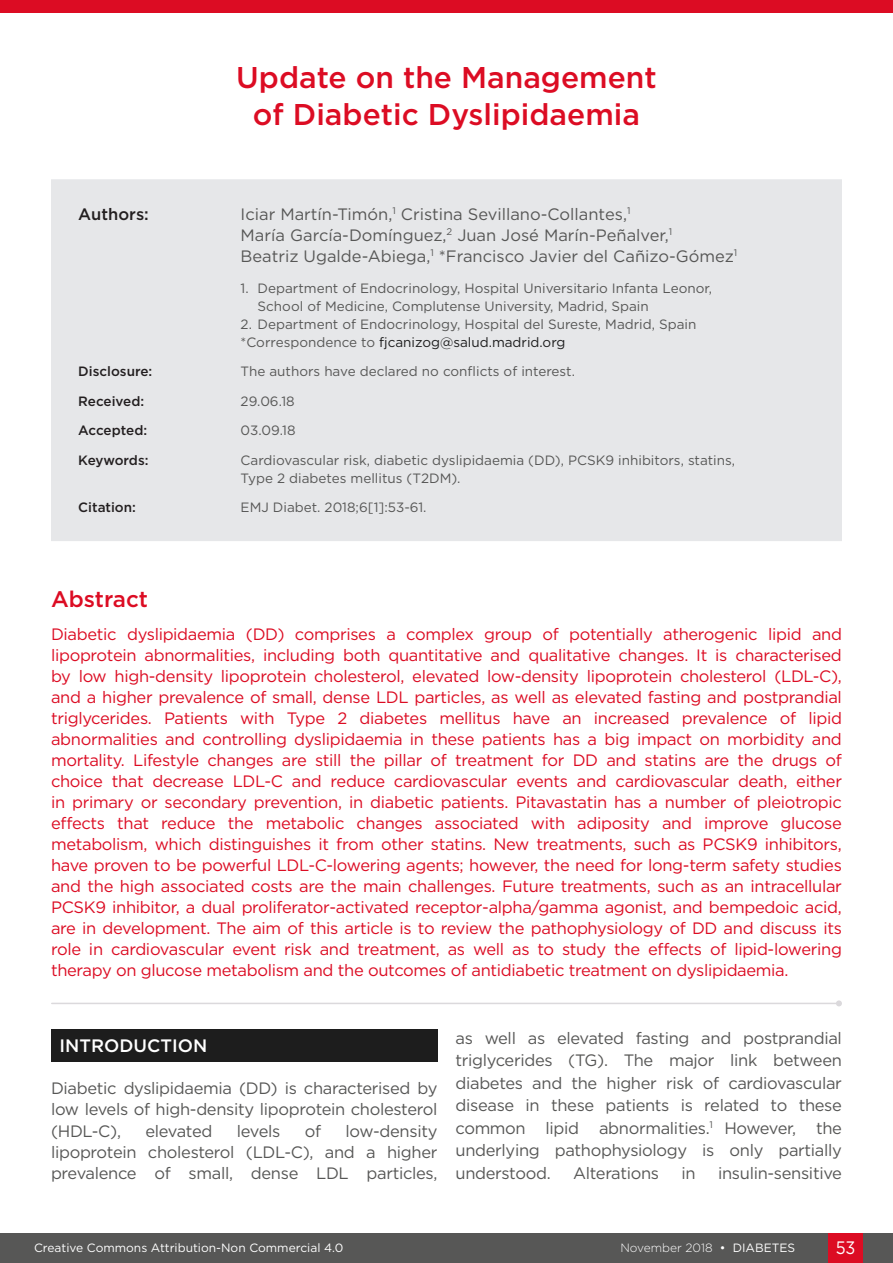
<style>
.page{position:relative;width:893px;height:1263px;background:#fff}
.page>*{position:absolute;margin:0;border:0;box-sizing:border-box;transform-origin:0 0}
.t1{font:500 30px/37.5px "Gotham";color:#dc0c23;text-align:center}
.t2{font:500 22.5px "Gotham";color:#dc0c23}
.H1__Heading_1{font:500 18px "Gotham";color:#fff}
.t3{font:18px "Gotham";color:#fff;scale:.9 1}
.t4{font:16.5px/21px "Gotham";letter-spacing:-.02em;color:#dc0c23;text-align:justify}
.Body_Text{font:16.5px/22.5px "Gotham";letter-spacing:-.02em;color:#575756;text-align:justify}
.Body_Text-2{font:16.5px/21px "Gotham";color:#575756}
.Article_Details__Aut{font:500 16.5px "Gotham";color:#231f20}
.Article_Details_Body{font:13.5px/18px "Gotham";color:#575756}
.Article_Details_Head{font:500 13.5px "Gotham";color:#231f20}
.t5{font:13.5px "Gotham";color:#1d1d1d}
.t6{font:12px "Gotham";color:#fff}
.t7{font:300 12px "Gotham";color:#fff}
.s1{color:#575756}
.s2{font-weight:400}
</style>
<div class="page">
<div style="left:0;top:1233px;width:893px;height:30px;background:#575756"></div>
<div style="left:829px;top:1233px;width:34px;height:30px;background:#dc0c23"></div>
<div style="left:0;top:0;width:893px;height:13px;background:#dc0c23"></div>
<div style="left:51px;top:179px;width:791px;height:362px;background:#e6e7e9"></div>
<div style="left:51px;top:1029px;width:386px;height:33px;background:#1d1d1d"></div>
<hr style="left:52px;top:1003px;width:787px;height:1px;background:#dbd9dc">
<svg style="left:836px;top:1000px;width:6px;height:6px"></svg>
<p class="t1" style="left:236px;top:58px;width:422px">Update on the Management of Diabetic Dyslipidaemia</p>
<p class="Article_Details__Aut" style="left:78px;top:203px;width:72px">Authors:</p>
<p class="Body_Text-2" style="left:241px;top:203px;width:498px">Iciar Martín-Timón,<sup>1</sup> Cristina Sevillano-Collantes,<sup>1<br></sup>María García-Domínguez,<sup>2</sup> Juan José Marín-Peñalver,<sup>1<br></sup>Beatriz Ugalde-Abiega,<sup>1</sup> *Francisco Javier del Cañizo-Gómez<sup>1</sup></p>
<p class="Article_Details_Body" style="left:258px;top:278px;width:456px;text-indent:-17px">1. Department of Endocrinology, Hospital Universitario Infanta Leonor,<br>School of Medicine, Complutense University, Madrid, Spain</p>
<p class="Article_Details_Body" style="left:241px;top:314px;width:457px">2. Department of Endocrinology, Hospital del Sureste, Madrid, Spain</p>
<p class="t5" style="left:241px;top:333px;width:326px"><span class="s1">*Correspondence to</span> fjcanizog@salud.madrid.org</p>
<p class="Article_Details_Head" style="left:78px;top:362px;width:76px">Disclosure:</p>
<p class="Article_Details_Body" style="left:241px;top:362px;width:336px">The authors have declared no conflicts of interest.</p>
<p class="Article_Details_Head" style="left:78px;top:392px;width:67px">Received:</p>
<p class="Article_Details_Body" style="left:241px;top:392px;width:56px">29.06.18</p>
<p class="Article_Details_Head" style="left:78px;top:422px;width:70px">Accepted:</p>
<p class="Article_Details_Body" style="left:241px;top:421px;width:57px">03.09.18</p>
<p class="Article_Details_Head" style="left:78px;top:451px;width:72px">Keywords:</p>
<p class="Article_Details_Body" style="left:241px;top:451px;width:496px">Cardiovascular risk, diabetic dyslipidaemia (DD), PCSK9 inhibitors, statins,<br>Type 2 diabetes mellitus (T2DM).</p>
<p class="Article_Details_Head" style="left:78px;top:499px;width:59px">Citation:</p>
<p class="Article_Details_Body" style="left:241px;top:498px;width:187px">EMJ Diabet. 2018;6[1]:53-61.</p>
<p class="t2" style="left:51px;top:584px;width:99px">Abstract</p>
<p class="t4" style="left:51px;top:624px;width:792px">Diabetic dyslipidaemia (DD) comprises a complex group of potentially atherogenic lipid and lipoprotein abnormalities, including both quantitative and qualitative changes. It is characterised by low high-density lipoprotein cholesterol, elevated low-density lipoprotein cholesterol (LDL-C), and a higher prevalence of small, dense LDL particles, as well as elevated fasting and postprandial triglycerides. Patients with Type 2 diabetes mellitus have an increased prevalence of lipid abnormalities and controlling dyslipidaemia in these patients has a big impact on morbidity and mortality. Lifestyle changes are still the pillar of treatment for DD and statins are the drugs of choice that decrease LDL-C and reduce cardiovascular events and cardiovascular death, either in primary or secondary prevention, in diabetic patients. Pitavastatin has a number of pleiotropic effects that reduce the metabolic changes associated with adiposity and improve glucose metabolism, which distinguishes it from other statins. New treatments, such as PCSK9 inhibitors, have proven to be powerful LDL-C-lowering agents; however, the need for long-term safety studies and the high associated costs are the main challenges. Future treatments, such as an intracellular PCSK9 inhibitor, a dual proliferator-activated receptor-alpha/gamma agonist, and bempedoic acid, are in development. The aim of this article is to review the pathophysiology of DD and discuss its role in cardiovascular event risk and treatment, as well as to study the effects of lipid-lowering therapy on glucose metabolism and the outcomes of antidiabetic treatment on dyslipidaemia.</p>
<p class="H1__Heading_1" style="left:60px;top:1034px;width:149px">INTRODUCTION</p>
<p class="Body_Text" style="left:51px;top:1077px;width:388px;line-height:21.1px">Diabetic dyslipidaemia (DD) is characterised by low levels of high-density lipoprotein cholesterol (HDL-C),</p>
<p class="Body_Text" style="left:145px;top:1119px;width:69px">elevated</p>
<p class="Body_Text" style="left:237px;top:1119px;width:45px">levels</p>
<p class="Body_Text" style="left:305px;top:1119px;width:18px">of</p>
<p class="Body_Text" style="left:51px;top:1120px;width:388px;line-height:21.1px;text-indent:294px">low-density lipoprotein cholesterol (LDL-C), and a higher prevalence of small, dense LDL particles,</p>
<p class="Body_Text" style="left:455px;top:1026px;width:388px">as well as elevated fasting and postprandial triglycerides (TG). The major link between diabetes and the higher risk of cardiovascular disease in these patients is related to these common lipid abnormalities.<sup>1</sup> However, the underlying pathophysiology is only partially understood.</p>
<p class="Body_Text" style="left:573px;top:1161px;width:88px">Alterations</p>
<p class="Body_Text" style="left:681px;top:1161px;width:16px">in</p>
<p class="Body_Text" style="left:718px;top:1161px;width:125px">insulin-sensitive</p>
<p class="t6" style="left:34px;top:1240px;width:311px">Creative Commons Attribution-Non Commercial 4.0</p>
<p class="t7" style="left:620px;top:1240px;width:176px">November 2018 <span class="s2">• DIABETES</span></p>
<p class="t3" style="left:836px;top:1236px;width:23px">53</p>
</div>
